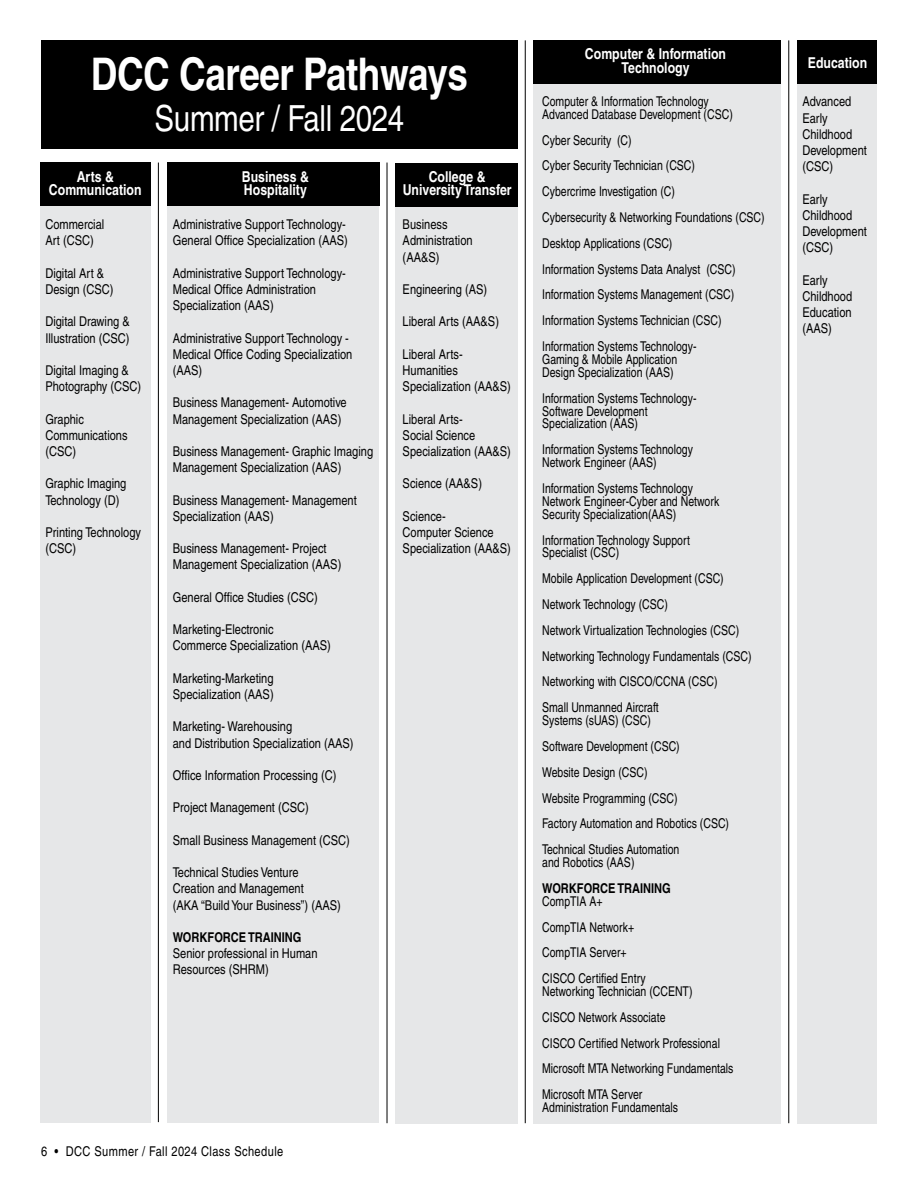
<style>
.page{position:relative;width:918px;height:1188px;background:#fff}
.page>*{position:absolute;margin:0;border:0;box-sizing:border-box;transform-origin:0 0}
.t1{font:700 condensed 45px "Helvetica";letter-spacing:-.01em;color:#fff}
.t2{font:condensed 36px "Helvetica";letter-spacing:-.01em;color:#fff}
.t3{font:700 condensed 15px/13.5px "Helvetica";color:#fff;text-align:center}
.t4{font:condensed 13.5px/16.2px "Helvetica";color:#000}
.t5{font:condensed 13.5px "Helvetica";color:#000;scale:.95 1}
.t6{font:700 condensed 13.5px "Helvetica";color:#000}
.t7{font:condensed 13.5px "Helvetica";letter-spacing:.03em;color:#000}
</style>
<div class="page">
<div style="left:534px;top:67px;width:247px;height:1056px;background:#e6e7e8"></div>
<div style="left:395px;top:187px;width:123px;height:936px;background:#e6e7e8"></div>
<div style="left:167px;top:194px;width:212px;height:929px;background:#e6e7e8"></div>
<div style="left:40px;top:190px;width:111px;height:933px;background:#e6e7e8"></div>
<div style="left:40px;top:163px;width:111px;height:43px;background:#000"></div>
<div style="left:167px;top:163px;width:212px;height:43px;background:#000"></div>
<div style="left:395px;top:163px;width:123px;height:43px;background:#000"></div>
<div style="left:534px;top:40px;width:247px;height:44px;background:#000"></div>
<hr style="left:158px;top:163px;width:1px;height:959px;background:#000">
<hr style="left:387px;top:163px;width:1px;height:960px;background:#000">
<hr style="left:525px;top:40px;width:1px;height:1083px;background:#000">
<div style="left:797px;top:69px;width:80px;height:1054px;background:#e6e7e8"></div>
<div style="left:797px;top:40px;width:80px;height:44px;background:#000"></div>
<hr style="left:788px;top:40px;width:1px;height:1083px;background:#000">
<div style="left:41px;top:40px;width:477px;height:109px;background:#000"></div>
<p class="t1" style="left:91px;top:47px;width:379px">DCC Career Pathways</p>
<p class="t2" style="left:155px;top:97px;width:251px">Summer / Fall 2024</p>
<p class="t3" style="left:77px;top:169px;width:39px">Arts &amp;</p>
<p class="t3" style="left:49px;top:183px;width:94px">Communication</p>
<p class="t4" style="left:45px;top:216px;width:61px">Commercial</p>
<p class="t4" style="left:45px;top:233px;width:50px">Art (CSC)</p>
<p class="t4" style="left:45px;top:265px;width:60px">Digital Art &amp;</p>
<p class="t4" style="left:45px;top:281px;width:70px">Design (CSC)</p>
<p class="t4" style="left:45px;top:314px;width:86px">Digital Drawing &amp;</p>
<p class="t4" style="left:45px;top:330px;width:86px">Illustration (CSC)</p>
<p class="t4" style="left:45px;top:362px;width:85px">Digital Imaging &amp;</p>
<p class="t4" style="left:45px;top:378px;width:97px">Photography (CSC)</p>
<p class="t4" style="left:45px;top:411px;width:40px">Graphic</p>
<p class="t4" style="left:45px;top:427px;width:84px">Communications (CSC)</p>
<p class="t4" style="left:45px;top:476px;width:83px">Graphic Imaging</p>
<p class="t4" style="left:45px;top:492px;width:76px">Technology (D)</p>
<p class="t4" style="left:45px;top:524px;width:97px">Printing Technology (CSC)</p>
<p class="t3" style="left:242px;top:169px;width:68px">Business &amp;</p>
<p class="t3" style="left:244px;top:183px;width:64px">Hospitality</p>
<p class="t4" style="left:173px;top:216px;width:177px">Administrative Support Technology-<br>General Office Specialization (AAS)</p>
<p class="t4" style="left:173px;top:265px;width:175px">Administrative Support Technology-<br>Medical Office Administration<br>Specialization (AAS)</p>
<p class="t4" style="left:173px;top:330px;width:181px">Administrative Support Technology -<br>Medical Office Coding Specialization (AAS)</p>
<p class="t4" style="left:173px;top:395px;width:175px">Business Management- Automotive<br>Management Specialization (AAS)</p>
<p class="t4" style="left:173px;top:443px;width:202px">Business Management- Graphic Imaging<br>Management Specialization (AAS)</p>
<p class="t4" style="left:173px;top:492px;width:185px">Business Management- Management<br>Specialization (AAS)</p>
<p class="t4" style="left:173px;top:540px;width:170px">Business Management- Project<br>Management Specialization (AAS)</p>
<p class="t4" style="left:173px;top:589px;width:147px">General Office Studies (CSC)</p>
<p class="t4" style="left:173px;top:621px;width:102px">Marketing-Electronic</p>
<p class="t4" style="left:173px;top:638px;width:160px">Commerce Specialization (AAS)</p>
<p class="t4" style="left:173px;top:670px;width:102px">Marketing-Marketing</p>
<p class="t4" style="left:173px;top:686px;width:102px">Specialization (AAS)</p>
<p class="t4" style="left:173px;top:719px;width:121px">Marketing- Warehousing</p>
<p class="t4" style="left:173px;top:735px;width:182px">and Distribution Specialization (AAS)</p>
<p class="t4" style="left:173px;top:767px;width:165px">Office Information Processing (C)</p>
<p class="t4" style="left:173px;top:800px;width:137px">Project Management (CSC)</p>
<p class="t4" style="left:173px;top:832px;width:179px">Small Business Management (CSC)</p>
<p class="t4" style="left:173px;top:864px;width:127px">Technical Studies Venture</p>
<p class="t4" style="left:173px;top:881px;width:133px">Creation and Management</p>
<p class="t4" style="left:173px;top:897px;width:170px">(AKA “Build Your Business”) (AAS)</p>
<p class="t6" style="left:173px;top:929px;width:130px">WORKFORCE TRAINING</p>
<p class="t4" style="left:173px;top:945px;width:146px">Senior professional in Human</p>
<p class="t4" style="left:173px;top:962px;width:97px">Resources (SHRM)</p>
<p class="t3" style="left:403px;top:169px;width:111px">College &amp;<br>University Transfer</p>
<p class="t4" style="left:403px;top:216px;width:46px">Business</p>
<p class="t4" style="left:403px;top:233px;width:72px">Administration (AA&amp;S)</p>
<p class="t4" style="left:403px;top:281px;width:86px">Engineering (AS)</p>
<p class="t4" style="left:403px;top:314px;width:98px">Liberal Arts (AA&amp;S)</p>
<p class="t4" style="left:403px;top:346px;width:62px">Liberal Arts-</p>
<p class="t4" style="left:403px;top:362px;width:57px">Humanities</p>
<p class="t4" style="left:403px;top:378px;width:110px">Specialization (AA&amp;S)</p>
<p class="t4" style="left:403px;top:411px;width:62px">Liberal Arts-</p>
<p class="t4" style="left:403px;top:427px;width:74px">Social Science</p>
<p class="t4" style="left:403px;top:443px;width:110px">Specialization (AA&amp;S)</p>
<p class="t4" style="left:403px;top:476px;width:81px">Science (AA&amp;S)</p>
<p class="t4" style="left:403px;top:508px;width:45px">Science-</p>
<p class="t4" style="left:403px;top:524px;width:93px">Computer Science</p>
<p class="t4" style="left:403px;top:540px;width:110px">Specialization (AA&amp;S)</p>
<p class="t7" style="left:41px;top:1144px;width:244px">6 • DCC Summer / Fall 2024 Class Schedule</p>
<p class="t3" style="left:585px;top:47px;width:143px">Computer &amp; Information</p>
<p class="t3" style="left:622px;top:61px;width:69px">Technology</p>
<p class="t5" style="left:542px;top:93px;width:177px">Computer &amp; Information Technology</p>
<p class="t5" style="left:542px;top:106px;width:202px">Advanced Database Development (CSC)</p>
<p class="t5" style="left:542px;top:132px;width:96px">Cyber Security (C)</p>
<p class="t5" style="left:542px;top:158px;width:162px">Cyber Security Technician (CSC)</p>
<p class="t5" style="left:542px;top:184px;width:141px">Cybercrime Investigation (C)</p>
<p class="t5" style="left:542px;top:209px;width:236px">Cybersecurity &amp; Networking Foundations (CSC)</p>
<p class="t5" style="left:542px;top:235px;width:139px">Desktop Applications (CSC)</p>
<p class="t5" style="left:542px;top:261px;width:205px">Information Systems Data Analyst (CSC)</p>
<p class="t5" style="left:542px;top:287px;width:204px">Information Systems Management (CSC)</p>
<p class="t5" style="left:542px;top:313px;width:190px">Information Systems Technician (CSC)</p>
<p class="t5" style="left:542px;top:338px;width:164px">Information Systems Technology-</p>
<p class="t5" style="left:542px;top:351px;width:144px">Gaming &amp; Mobile Application</p>
<p class="t5" style="left:542px;top:364px;width:140px">Design Specialization (AAS)</p>
<p class="t5" style="left:542px;top:390px;width:164px">Information Systems Technology-</p>
<p class="t5" style="left:542px;top:403px;width:113px">Software Development</p>
<p class="t5" style="left:542px;top:416px;width:102px">Specialization (AAS)</p>
<p class="t5" style="left:542px;top:442px;width:160px">Information Systems Technology</p>
<p class="t5" style="left:542px;top:455px;width:122px">Network Engineer (AAS)</p>
<p class="t5" style="left:542px;top:480px;width:160px">Information Systems Technology</p>
<p class="t5" style="left:542px;top:493px;width:188px">Network Engineer-Cyber and Network</p>
<p class="t5" style="left:542px;top:506px;width:143px">Security Specialization(AAS)</p>
<p class="t5" style="left:542px;top:532px;width:157px">Information Technology Support</p>
<p class="t5" style="left:542px;top:545px;width:83px">Specialist (CSC)</p>
<p class="t5" style="left:542px;top:571px;width:193px">Mobile Application Development (CSC)</p>
<p class="t5" style="left:542px;top:596px;width:134px">Network Technology (CSC)</p>
<p class="t5" style="left:542px;top:622px;width:209px">Network Virtualization Technologies (CSC)</p>
<p class="t5" style="left:542px;top:648px;width:222px">Networking Technology Fundamentals (CSC)</p>
<p class="t5" style="left:542px;top:674px;width:186px">Networking with CISCO/CCNA (CSC)</p>
<p class="t5" style="left:542px;top:700px;width:124px">Small Unmanned Aircraft</p>
<p class="t5" style="left:542px;top:713px;width:116px">Systems (sUAS) (CSC)</p>
<p class="t5" style="left:542px;top:738px;width:146px">Software Development (CSC)</p>
<p class="t5" style="left:542px;top:764px;width:112px">Website Design (CSC)</p>
<p class="t5" style="left:542px;top:790px;width:144px">Website Programming (CSC)</p>
<p class="t5" style="left:542px;top:816px;width:198px">Factory Automation and Robotics (CSC)</p>
<p class="t5" style="left:542px;top:842px;width:146px">Technical Studies Automation</p>
<p class="t5" style="left:542px;top:854px;width:99px">and Robotics (AAS)</p>
<p class="t6" style="left:542px;top:880px;width:130px">WORKFORCE TRAINING</p>
<p class="t5" style="left:542px;top:893px;width:65px">CompTIA A+</p>
<p class="t5" style="left:542px;top:919px;width:98px">CompTIA Network+</p>
<p class="t5" style="left:542px;top:945px;width:90px">CompTIA Server+</p>
<p class="t5" style="left:542px;top:971px;width:111px">CISCO Certified Entry</p>
<p class="t5" style="left:542px;top:983px;width:160px">Networking Technician (CCENT)</p>
<p class="t5" style="left:542px;top:1009px;width:131px">CISCO Network Associate</p>
<p class="t5" style="left:542px;top:1035px;width:189px">CISCO Certified Network Professional</p>
<p class="t5" style="left:542px;top:1061px;width:203px">Microsoft MTA Networking Fundamentals</p>
<p class="t5" style="left:542px;top:1087px;width:107px">Microsoft MTA Server</p>
<p class="t5" style="left:542px;top:1100px;width:145px">Administration Fundamentals</p>
<p class="t3" style="left:808px;top:56px;width:61px">Education</p>
<p class="t4" style="left:802px;top:94px;width:51px">Advanced<br>Early<br>Childhood</p>
<p class="t4" style="left:802px;top:142px;width:66px">Development (CSC)</p>
<p class="t4" style="left:802px;top:191px;width:51px">Early<br>Childhood</p>
<p class="t4" style="left:802px;top:223px;width:66px">Development (CSC)</p>
<p class="t4" style="left:802px;top:272px;width:51px">Early<br>Childhood<br>Education (AAS)</p>
</div>
